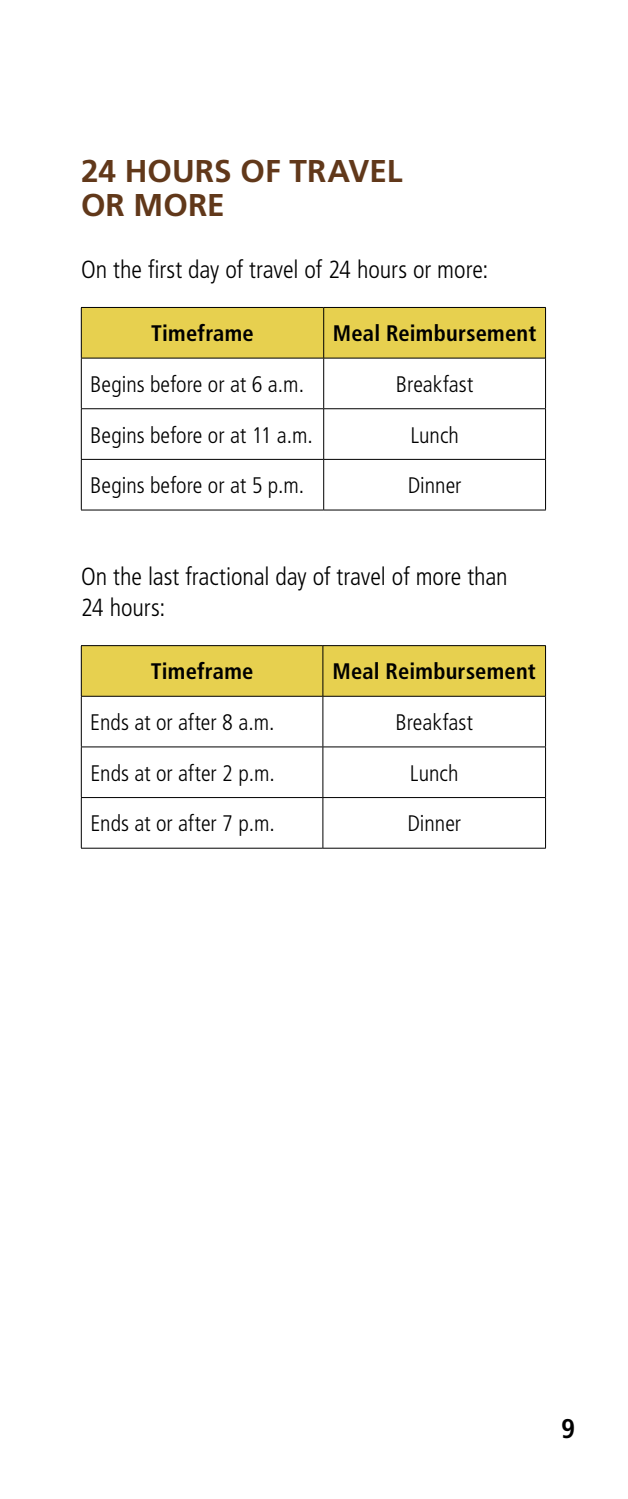
<style>
.page{position:relative;width:628px;height:1499px;background:#fff}
.page>*{position:absolute;margin:0;border:0;box-sizing:border-box;transform-origin:0 0}
.t1{font:700 31.5px/33.8px "Frutiger LT Std";color:#61381a}
.t2{font:700 condensed 27px "Frutiger LT Std";color:#000}
.t3{font:300 condensed 24.75px/31.5px "Frutiger LT Std";letter-spacing:-.005em;color:#000}
.t4{font:300 condensed 22.5px "Frutiger LT Std";color:#000}
.t5{font:700 condensed 22.5px "Frutiger LT Std";letter-spacing:.01em;color:#000}
</style>
<div class="page">
<div style="left:82px;top:308px;width:463px;height:50px;background:#e7d04f"></div>
<hr style="left:81px;top:307px;width:243px;height:1px;background:#000">
<hr style="left:81px;top:308px;width:1px;height:50px;background:#000">
<hr style="left:324px;top:307px;width:222px;height:1px;background:#000">
<hr style="left:323px;top:308px;width:1px;height:50px;background:#000">
<hr style="left:81px;top:358px;width:243px;height:1px;background:#000">
<hr style="left:324px;top:358px;width:221px;height:1px;background:#000">
<hr style="left:545px;top:308px;width:1px;height:50px;background:#000">
<hr style="left:81px;top:358px;width:1px;height:50px;background:#000">
<hr style="left:323px;top:358px;width:1px;height:50px;background:#000">
<hr style="left:545px;top:358px;width:1px;height:50px;background:#000">
<hr style="left:81px;top:408px;width:243px;height:1px;background:#000">
<hr style="left:81px;top:409px;width:1px;height:50px;background:#000">
<hr style="left:324px;top:408px;width:222px;height:1px;background:#000">
<hr style="left:323px;top:409px;width:1px;height:50px;background:#000">
<hr style="left:545px;top:409px;width:1px;height:50px;background:#000">
<hr style="left:81px;top:459px;width:243px;height:1px;background:#000">
<hr style="left:81px;top:460px;width:1px;height:50px;background:#000">
<hr style="left:324px;top:459px;width:222px;height:1px;background:#000">
<hr style="left:323px;top:460px;width:1px;height:50px;background:#000">
<hr style="left:545px;top:460px;width:1px;height:50px;background:#000">
<hr style="left:81px;top:509px;width:243px;height:1px;background:#000">
<hr style="left:324px;top:509px;width:222px;height:1px;background:#000">
<div style="left:82px;top:646px;width:463px;height:50px;background:#e7d04f"></div>
<hr style="left:81px;top:645px;width:242px;height:1px;background:#000">
<hr style="left:81px;top:646px;width:1px;height:50px;background:#000">
<hr style="left:323px;top:645px;width:223px;height:1px;background:#000">
<hr style="left:322px;top:646px;width:1px;height:50px;background:#000">
<hr style="left:81px;top:696px;width:242px;height:1px;background:#000">
<hr style="left:323px;top:696px;width:222px;height:1px;background:#000">
<hr style="left:545px;top:646px;width:1px;height:50px;background:#000">
<hr style="left:81px;top:696px;width:1px;height:50px;background:#000">
<hr style="left:322px;top:696px;width:1px;height:50px;background:#000">
<hr style="left:545px;top:696px;width:1px;height:50px;background:#000">
<hr style="left:81px;top:746px;width:242px;height:1px;background:#000">
<hr style="left:81px;top:747px;width:1px;height:50px;background:#000">
<hr style="left:323px;top:746px;width:223px;height:1px;background:#000">
<hr style="left:322px;top:747px;width:1px;height:50px;background:#000">
<hr style="left:545px;top:747px;width:1px;height:50px;background:#000">
<hr style="left:81px;top:797px;width:242px;height:1px;background:#000">
<hr style="left:81px;top:798px;width:1px;height:50px;background:#000">
<hr style="left:323px;top:797px;width:223px;height:1px;background:#000">
<hr style="left:322px;top:798px;width:1px;height:50px;background:#000">
<hr style="left:545px;top:798px;width:1px;height:50px;background:#000">
<hr style="left:81px;top:848px;width:242px;height:1px;background:#000">
<hr style="left:323px;top:848px;width:223px;height:1px;background:#000">
<h1 class="t1" style="left:81px;top:155px;width:323px">24 HOURS OF TRAVEL<br>OR MORE</h1>
<p class="t3" style="left:81px;top:254px;width:409px">On the first day of travel of 24 hours or more:</p>
<p class="t5" style="left:151px;top:320px;width:104px">Timeframe</p>
<p class="t5" style="left:333px;top:320px;width:205px">Meal Reimbursement</p>
<p class="t4" style="left:90px;top:371px;width:212px">Begins before or at 6 a. m.</p>
<p class="t4" style="left:396px;top:371px;width:79px">Breakfast</p>
<p class="t4" style="left:90px;top:422px;width:220px">Begins before or at 11 a. m.</p>
<p class="t4" style="left:410px;top:422px;width:50px">Lunch</p>
<p class="t4" style="left:90px;top:472px;width:212px">Begins before or at 5 p. m.</p>
<p class="t4" style="left:408px;top:472px;width:55px">Dinner</p>
<p class="t3" style="left:81px;top:560px;width:428px">On the last fractional day of travel of more than<br>24 hours:</p>
<p class="t5" style="left:151px;top:658px;width:104px">Timeframe</p>
<p class="t5" style="left:332px;top:658px;width:205px">Meal Reimbursement</p>
<p class="t4" style="left:90px;top:709px;width:182px">Ends at or after 8 a. m.</p>
<p class="t4" style="left:395px;top:709px;width:79px">Breakfast</p>
<p class="t4" style="left:90px;top:760px;width:182px">Ends at or after 2 p. m.</p>
<p class="t4" style="left:410px;top:760px;width:50px">Lunch</p>
<p class="t4" style="left:90px;top:811px;width:182px">Ends at or after 7 p. m.</p>
<p class="t4" style="left:407px;top:811px;width:55px">Dinner</p>
<p class="t2" style="left:561px;top:1412px;width:16px">9</p>
</div>
